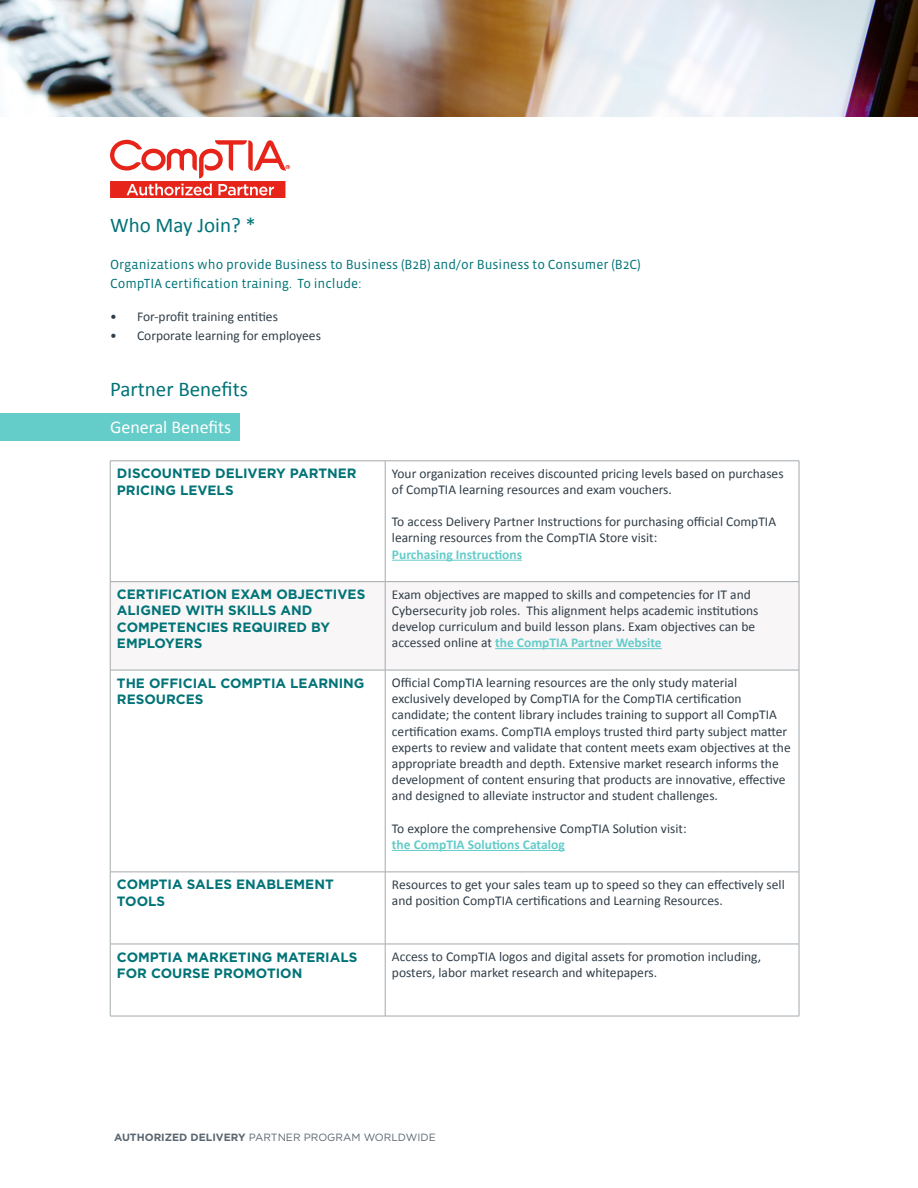
<style>
.page{position:relative;width:918px;height:1188px;background:#fff}
.page>*{position:absolute;margin:0;border:0;box-sizing:border-box;transform-origin:0 0}
.t1{font:21px "Calibri";color:#007377}
.t2{font:18px "Calibri";color:#fff}
.t3{font:13.5px/16.2px "Calibri";color:#313e48}
.t4{font:700 13.5px/16.2px "Gotham";color:#007377}
.t5{font:13.5px/18.6px "Vista Sans OT";color:#007377}
.t6{font:700 13.5px "Calibri";color:#64ccc9}
.t7{font:10.5px "Gotham";color:#5a6670}
.s1{font-weight:400;color:#313e48}
.s2{font-weight:700}
</style>
<div class="page">
<div style="left:0;top:413px;width:240px;height:28px;background:#64ccc9"></div>
<div style="left:111px;top:582px;width:688px;height:88px;background:#f8f6f7"></div>
<hr style="left:110px;top:461px;width:275px;height:1px;background:#a3a9ad">
<hr style="left:110px;top:461px;width:1px;height:120px;background:#a3a9ad">
<hr style="left:385px;top:461px;width:414px;height:1px;background:#a3a9ad">
<hr style="left:385px;top:461px;width:1px;height:120px;background:#a3a9ad">
<hr style="left:799px;top:461px;width:1px;height:120px;background:#a3a9ad">
<hr style="left:110px;top:581px;width:275px;height:1px;background:#a3a9ad">
<hr style="left:110px;top:582px;width:1px;height:88px;background:#a3a9ad">
<hr style="left:385px;top:581px;width:414px;height:1px;background:#a3a9ad">
<hr style="left:385px;top:582px;width:1px;height:88px;background:#a3a9ad">
<hr style="left:799px;top:582px;width:1px;height:88px;background:#a3a9ad">
<hr style="left:110px;top:670px;width:275px;height:1px;background:#a3a9ad">
<hr style="left:110px;top:670px;width:1px;height:202px;background:#a3a9ad">
<hr style="left:385px;top:670px;width:414px;height:1px;background:#a3a9ad">
<hr style="left:385px;top:670px;width:1px;height:202px;background:#a3a9ad">
<hr style="left:799px;top:670px;width:1px;height:202px;background:#a3a9ad">
<hr style="left:110px;top:872px;width:275px;height:1px;background:#a3a9ad">
<hr style="left:110px;top:872px;width:1px;height:72px;background:#a3a9ad">
<hr style="left:385px;top:872px;width:414px;height:1px;background:#a3a9ad">
<hr style="left:385px;top:872px;width:1px;height:72px;background:#a3a9ad">
<hr style="left:799px;top:872px;width:1px;height:72px;background:#a3a9ad">
<hr style="left:110px;top:944px;width:275px;height:1px;background:#a3a9ad">
<hr style="left:110px;top:944px;width:1px;height:72px;background:#a3a9ad">
<hr style="left:385px;top:944px;width:414px;height:1px;background:#a3a9ad">
<hr style="left:385px;top:944px;width:1px;height:72px;background:#a3a9ad">
<hr style="left:799px;top:944px;width:1px;height:72px;background:#a3a9ad">
<hr style="left:110px;top:1016px;width:275px;height:1px;background:#a3a9ad">
<hr style="left:385px;top:1016px;width:414px;height:1px;background:#a3a9ad">
<hr style="left:392px;top:560px;width:130px;height:1px;background:#64ccc9">
<hr style="left:495px;top:648px;width:167px;height:1px;background:#64ccc9">
<hr style="left:392px;top:850px;width:173px;height:1px;background:#64ccc9">
<img style="left:0;top:0;width:918px;height:116px">
<svg style="left:110px;top:140px;width:180px;height:58px"></svg>
<p class="t1" style="left:110px;top:212px;width:147px">Who May Join? *</p>
<p class="t5" style="left:110px;top:256px;width:532px">Organizations who provide Business to Business (B2B) and/or Business to Consumer (B2C)<br>CompTIA certification training. To include:</p>
<p class="t3" style="left:110px;top:309px;width:169px">• For-profit training entities</p>
<p class="t3" style="left:110px;top:327px;width:212px">• Corporate learning for employees</p>
<p class="t1" style="left:110px;top:375px;width:139px">Partner Benefits</p>
<p class="t2" style="left:110px;top:416px;width:123px">General Benefits</p>
<p class="t4" style="left:117px;top:465px;width:241px">DISCOUNTED DELIVERY PARTNER<br>PRICING LEVELS</p>
<p class="t3" style="left:392px;top:465px;width:393px">Your organization receives discounted pricing levels based on purchases of CompTIA learning resources and exam vouchers.</p>
<p class="t3" style="left:392px;top:514px;width:386px">To access Delivery Partner Instructions for purchasing official CompTIA learning resources from the CompTIA Store visit:</p>
<p class="t6" style="left:392px;top:545px;width:132px">Purchasing Instructions</p>
<p class="t4" style="left:117px;top:586px;width:250px">CERTIFICATION EXAM OBJECTIVES<br>ALIGNED WITH SKILLS AND</p>
<p class="t4" style="left:117px;top:619px;width:215px">COMPETENCIES REQUIRED BY</p>
<p class="t4" style="left:117px;top:635px;width:87px">EMPLOYERS</p>
<p class="t3" style="left:392px;top:586px;width:360px">Exam objectives are mapped to skills and competencies for IT and</p>
<p class="t3" style="left:392px;top:602px;width:368px">Cybersecurity job roles. This alignment helps academic institutions</p>
<p class="t3" style="left:392px;top:618px;width:365px">develop curriculum and build lesson plans. Exam objectives can be</p>
<p class="t6" style="left:392px;top:633px;width:271px"><span class="s1">accessed online at</span> the CompTIA Partner Website</p>
<p class="t4" style="left:117px;top:675px;width:249px">THE OFFICIAL COMPTIA LEARNING<br>RESOURCES</p>
<p class="t3" style="left:392px;top:674px;width:347px">Official CompTIA learning resources are the only study material</p>
<p class="t3" style="left:392px;top:691px;width:400px">exclusively developed by CompTIA for the CompTIA certification candidate; the content library includes training to support all CompTIA certification exams. CompTIA employs trusted third party subject matter experts to review and validate that content meets exam objectives at the</p>
<p class="t3" style="left:392px;top:755px;width:395px">appropriate breadth and depth. Extensive market research informs the development of content ensuring that products are innovative, effective and designed to alleviate instructor and student challenges.</p>
<p class="t3" style="left:392px;top:820px;width:296px">To explore the comprehensive CompTIA Solution visit:</p>
<p class="t6" style="left:392px;top:835px;width:174px">the CompTIA Solutions Catalog</p>
<p class="t4" style="left:117px;top:876px;width:218px">COMPTIA SALES ENABLEMENT<br>TOOLS</p>
<p class="t3" style="left:392px;top:876px;width:394px">Resources to get your sales team up to speed so they can effectively sell and position CompTIA certifications and Learning Resources.</p>
<p class="t4" style="left:117px;top:949px;width:242px">COMPTIA MARKETING MATERIALS<br>FOR COURSE PROMOTION</p>
<p class="t3" style="left:392px;top:948px;width:371px">Access to CompTIA logos and digital assets for promotion including, posters, labor market research and whitepapers.</p>
<p class="t7" style="left:114px;top:1130px;width:323px"><span class="s2">AUTHORIZED DELIVERY</span> PARTNER PROGRAM WORLDWIDE</p>
</div>
